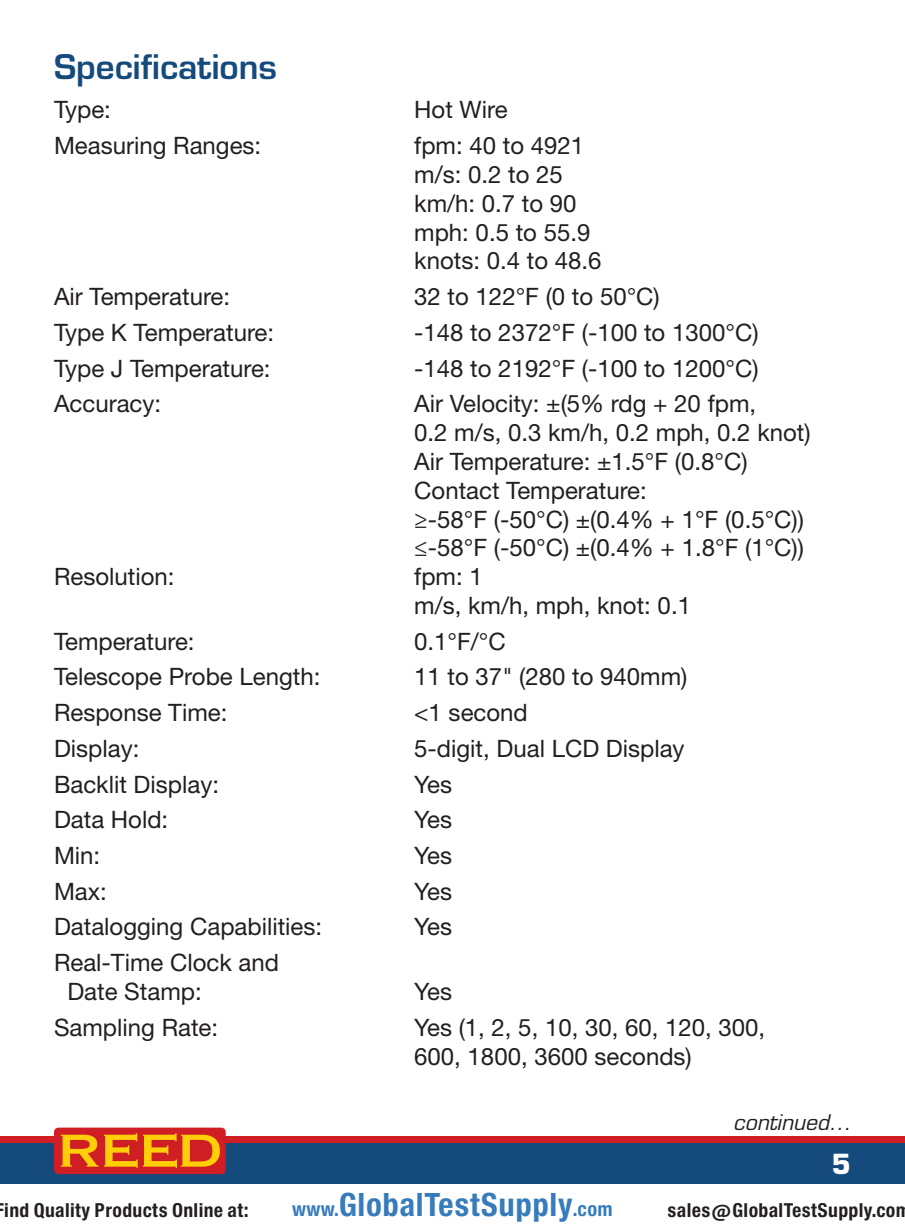
<style>
.page{position:relative;width:905px;height:1229px;background:#fff}
.page>*{position:absolute;margin:0;border:0;box-sizing:border-box;transform-origin:0 0}
.t1{font:600 33px "Eurostile LT Std";color:#144a7c}
.t2{font:30.6px "Europa Gro Nr 2 SBOP Bol Con";letter-spacing:.02em;color:#367bbc}
.t3{font:700 27px "Eurostile LT Std";color:#fff}
.t4{font:24px/28.8px "Helvetica Neue LT Std";color:#231f20}
.t5{font:italic 21px "Eurostile LT Std";color:#231f20}
.t6{font:18.3px "Europa Gro Nr 2 SBOP Bol Con";letter-spacing:.02em;color:#231f20}
.s1{font-size:18.9px}
</style>
<div class="page">
<div style="left:0;top:1137px;width:904px;height:91px;background:#144a7c"></div>
<div style="left:0;top:1136px;width:904px;height:6px;background:#d01e25"></div>
<div style="left:54px;top:1127px;width:172px;height:47px;background:#d01e25;border-radius:4px"></div>
<svg style="left:61px;top:1133px;width:159px;height:34px"></svg>
<div style="left:0;top:1184px;width:904px;height:44px;background:#fff"></div>
<h1 class="t1" style="left:54px;top:46px;width:224px">Specifications</h1>
<p class="t4" style="left:54px;top:95px;width:58px">Type:</p>
<p class="t4" style="left:414px;top:95px;width:95px">Hot Wire</p>
<p class="t4" style="left:54px;top:131px;width:209px">Measuring Ranges:</p>
<p class="t4" style="left:414px;top:131px;width:189px">fpm: 40 to 4921 m/s: 0.2 to 25 km/h: 0.7 to 90 mph: 0.5 to 55.9 knots: 0.4 to 48.6</p>
<p class="t4" style="left:54px;top:282px;width:178px">Air Temperature:</p>
<p class="t4" style="left:414px;top:282px;width:247px">32 to 122°F (0 to 50°C)</p>
<p class="t4" style="left:54px;top:317px;width:222px">Type K Temperature:</p>
<p class="t4" style="left:414px;top:317px;width:346px">-148 to 2372°F (-100 to 1300°C)</p>
<p class="t4" style="left:54px;top:353px;width:218px">Type J Temperature:</p>
<p class="t4" style="left:414px;top:353px;width:346px">-148 to 2192°F (-100 to 1200°C)</p>
<p class="t4" style="left:54px;top:389px;width:109px">Accuracy:</p>
<p class="t4" style="left:414px;top:389px;width:398px">Air Velocity: ±(5% rdg + 20 fpm,<br>0.2 m/s, 0.3 km/h, 0.2 mph, 0.2 knot)<br>Air Temperature: ±1.5°F (0.8°C)<br>Contact Temperature:<br>≥-58°F (-50°C) ±(0.4% + 1°F (0.5°C)) ≤-58°F (-50°C) ±(0.4% + 1.8°F (1°C))</p>
<p class="t4" style="left:54px;top:562px;width:122px">Resolution:</p>
<p class="t4" style="left:414px;top:562px;width:278px">fpm: 1<br>m/s, km/h, mph, knot: 0.1</p>
<p class="t4" style="left:54px;top:626px;width:142px">Temperature:</p>
<p class="t4" style="left:414px;top:626px;width:93px">0.1°F/°C</p>
<p class="t4" style="left:54px;top:662px;width:268px">Telescope Probe Length:</p>
<p class="t4" style="left:414px;top:662px;width:275px">11 to 37" (280 to 940mm)</p>
<p class="t4" style="left:54px;top:698px;width:175px">Response Time:</p>
<p class="t4" style="left:414px;top:698px;width:115px">&lt;1 second</p>
<p class="t4" style="left:54px;top:733px;width:87px">Display:</p>
<p class="t4" style="left:414px;top:733px;width:272px">5-digit, Dual LCD Display</p>
<p class="t4" style="left:54px;top:769px;width:166px">Backlit Display:</p>
<p class="t4" style="left:414px;top:769px;width:39px">Yes</p>
<p class="t4" style="left:54px;top:805px;width:116px">Data Hold:</p>
<p class="t4" style="left:414px;top:805px;width:39px">Yes</p>
<p class="t4" style="left:54px;top:840px;width:48px">Min:</p>
<p class="t4" style="left:414px;top:840px;width:39px">Yes</p>
<p class="t4" style="left:54px;top:876px;width:54px">Max:</p>
<p class="t4" style="left:414px;top:876px;width:39px">Yes</p>
<p class="t4" style="left:54px;top:912px;width:270px">Datalogging Capabilities:</p>
<p class="t4" style="left:414px;top:912px;width:39px">Yes</p>
<p class="t4" style="left:67px;top:948px;width:213px;text-indent:-13px">Real-Time Clock and<br>Date Stamp:</p>
<p class="t4" style="left:414px;top:976px;width:39px">Yes</p>
<p class="t4" style="left:54px;top:1012px;width:166px">Sampling Rate:</p>
<p class="t4" style="left:414px;top:1012px;width:352px">Yes (1, 2, 5, 10, 30, 60, 120, 300,<br>600, 1800, 3600 seconds)</p>
<p class="t5" style="left:733px;top:1110px;width:119px">continued...</p>
<p class="t3" style="left:831px;top:1147px;width:21px">5</p>
<p class="t6" style="left:4px;top:1198px;width:245px">ind Quality Products Online at:</p>
<p class="t2" style="left:292px;top:1186px;width:322px"><span class="s1">www.</span>GlobalTestSupply<span class="s1">.com</span></p>
<p class="t6" style="left:667px;top:1198px;width:244px">sales@GlobalTestSupply.com</p>
</div>
